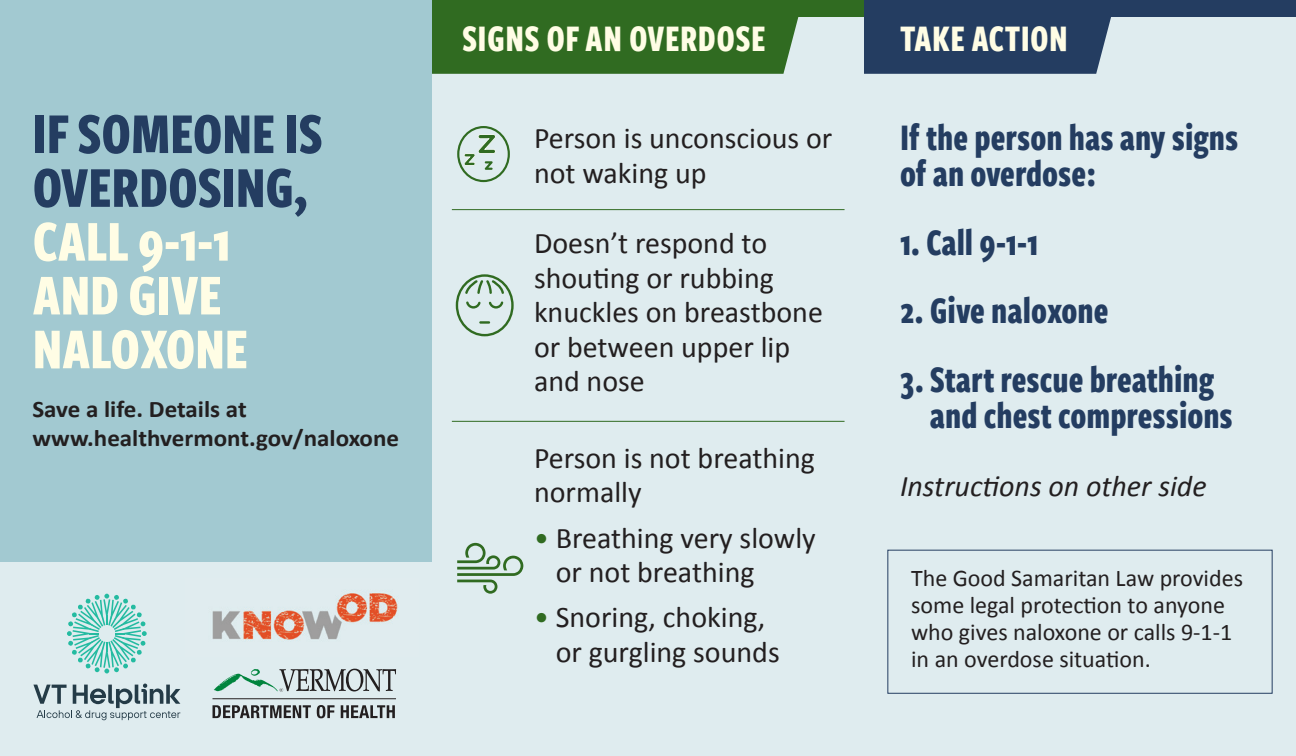
<style>
.page{position:relative;width:1296px;height:756px;background:#fff}
.page>*{position:absolute;margin:0;border:0;box-sizing:border-box;transform-origin:0 0}
.t1{font:700 60px/53.7px "Freight Sans Cmp Pro";letter-spacing:-.01em;color:#fffde5;scale:1.05 1}
.t2{font:700 60px/53.7px "Freight Sans Cmp Pro";letter-spacing:-.01em;color:#243d61;scale:1.05 1}
.t3{font:700 39px/36px "Freight Sans Cmp Pro";color:#243d61}
.t4{font:700 39px "Freight Sans Cmp Pro";letter-spacing:.01em;color:#fffde5}
.t5{font:30px/34.5px "Calibri";color:#231f20}
.t6{font:italic 30px "Calibri";color:#231f20}
.t7{font:24px/27px "Calibri";color:#231f20}
.t8{font:700 23.7px/28.5px "Calibri";color:#231f20;scale:1.05 1}
.s1{color:#306b21}
</style>
<div class="page">
<div style="left:432px;top:0;width:432px;height:756px;background:#dfecef"></div>
<div style="left:432px;top:16px;width:371px;height:58px;background:#306b21"></div>
<div style="left:432px;top:0;width:432px;height:16px;background:#306b21"></div>
<div style="left:0;top:0;width:432px;height:756px;background:#a2c9d1"></div>
<div style="left:864px;top:0;width:432px;height:756px;background:#dfecef"></div>
<svg style="left:457px;top:126px;width:53px;height:56px"></svg>
<div style="left:864px;top:0;width:432px;height:16px;background:#243d61"></div>
<div style="left:864px;top:16px;width:252px;height:58px;background:#243d61"></div>
<svg style="left:456px;top:274px;width:58px;height:62px"></svg>
<div style="left:887px;top:550px;width:386px;height:144px;border:1px solid #243d61"></div>
<svg style="left:457px;top:543px;width:66px;height:51px"></svg>
<hr style="left:452px;top:209px;width:393px;height:1px;background:#306b21">
<hr style="left:452px;top:421px;width:393px;height:1px;background:#306b21">
<div style="left:0;top:563px;width:432px;height:193px;background:#dfecef"></div>
<svg style="left:214px;top:669px;width:182px;height:23px"></svg>
<hr style="left:213px;top:698px;width:183px;height:1px;background:#231f20">
<svg style="left:213px;top:705px;width:98px;height:13px"></svg>
<div style="left:317px;top:705px;width:8px;height:13px;background:#231f20;border-radius:50%"></div>
<svg style="left:319px;top:705px;width:16px;height:13px"></svg>
<svg style="left:341px;top:705px;width:54px;height:13px"></svg>
<img style="left:212px;top:593px;width:186px;height:47px">
<svg style="left:67px;top:594px;width:80px;height:79px"></svg>
<svg style="left:33px;top:684px;width:147px;height:36px"></svg>
<h1 class="t2" style="left:32px;top:105px;width:278px">IF SOMEONE IS<br>OVERDOSING,</h1>
<h1 class="t1" style="left:32px;top:212px;width:207px">CALL 9-1-1<br>AND GIVE<br>NALOXONE</h1>
<p class="t8" style="left:32px;top:395px;width:351px">Save a life. Details at www.healthvermont.gov/naloxone</p>
<h2 class="t4" style="left:462px;top:11px;width:305px">SIGNS OF AN OVERDOSE</h2>
<p class="t5" style="left:534px;top:120px;width:300px">Person is unconscious or not waking up</p>
<p class="t5" style="left:534px;top:225px;width:290px">Doesn’t respond to shouting or rubbing knuckles on breastbone or between upper lip and nose</p>
<p class="t5" style="left:534px;top:440px;width:283px">Person is not breathing normally</p>
<p class="t5" style="left:556px;top:520px;width:262px;text-indent:-22px"><span class="s1">•</span> Breathing very slowly or not breathing</p>
<p class="t5" style="left:556px;top:599px;width:226px;text-indent:-22px"><span class="s1">•</span> Snoring, choking, or gurgling sounds</p>
<h2 class="t4" style="left:900px;top:12px;width:169px">TAKE ACTION</h2>
<h2 class="t3" style="left:900px;top:118px;width:340px">If the person has any signs of an overdose:</h2>
<h2 class="t3" style="left:900px;top:223px;width:140px">1. Call 9-1-1</h2>
<h2 class="t3" style="left:900px;top:291px;width:210px">2. Give naloxone</h2>
<h2 class="t3" style="left:930px;top:360px;width:304px;text-indent:-30px">3. Start rescue breathing and chest compressions</h2>
<p class="t6" style="left:900px;top:465px;width:308px">Instructions on other side</p>
<p class="t7" style="left:911px;top:564px;width:333px">The Good Samaritan Law provides some legal protection to anyone who gives naloxone or calls 9-1-1 in an overdose situation.</p>
</div>
